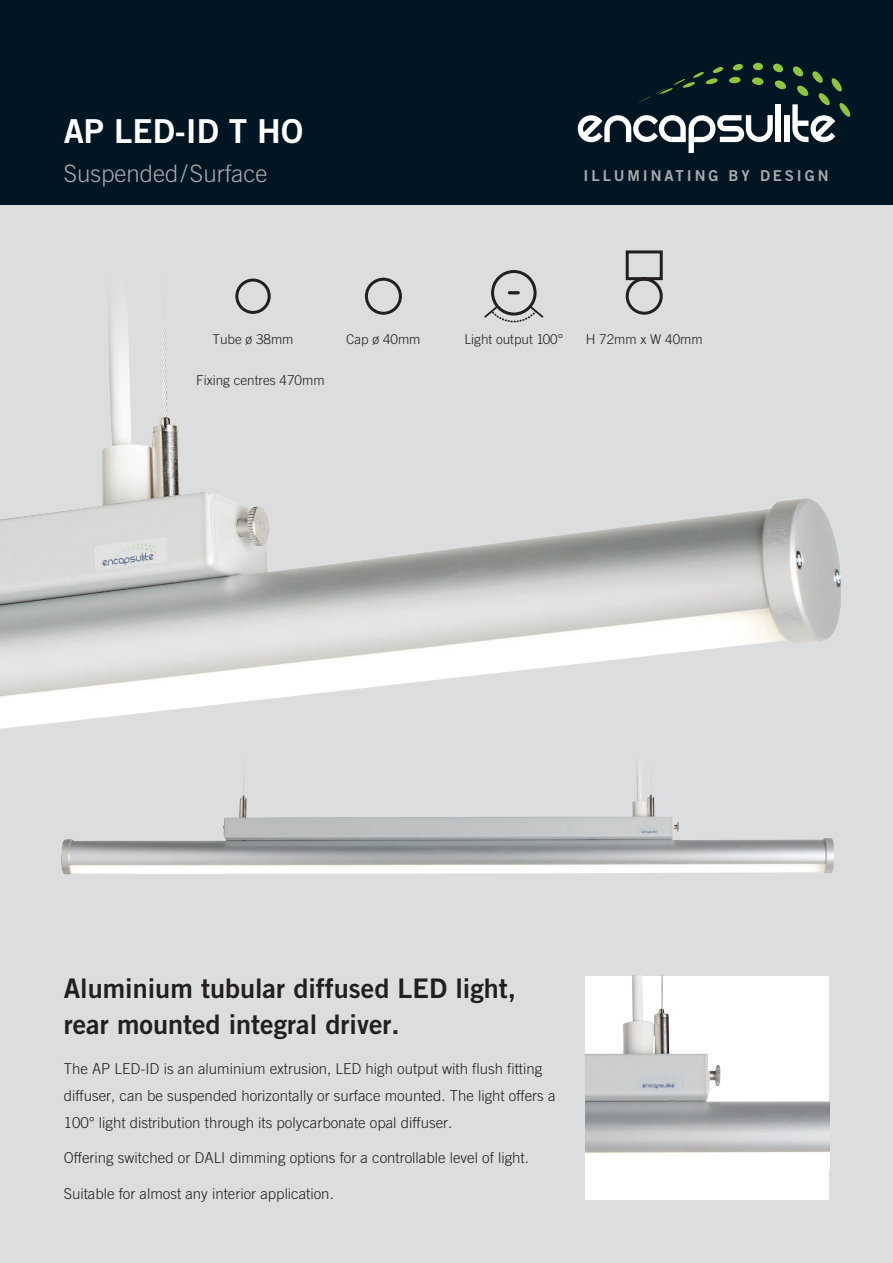
<style>
.page{position:relative;width:893px;height:1263px;background:#dcdddf}
.page>*{position:absolute;margin:0;border:0;box-sizing:border-box;transform-origin:0 0}
.t1{font:33px "Trade Gothic Bold Two";color:#fff}
.t2{font:27px "Trade Gothic Bold Two";color:#231f20}
.t3{font:300 24px "Trade Gothic";color:#a8a9ad}
.t4{font:300 15px/27px "Trade Gothic";color:#231f20}
.t5{font:15px "Trade Gothic Bold Two";letter-spacing:.19em;color:#a8a9ad}
.t6{font:300 13.5px "Trade Gothic";color:#231f20}
</style>
<div class="page">
<div style="left:0;top:0;width:893px;height:204px;background:#011622"></div>
<div style="left:585px;top:976px;width:244px;height:223px;background:#fff"></div>
<svg style="left:578px;top:115px;width:195px;height:38px"></svg>
<div style="left:776px;top:104px;width:5px;height:38px;background:#fff"></div>
<div style="left:784px;top:115px;width:5px;height:27px;background:#fff"></div>
<div style="left:753px;top:63px;width:10px;height:7px;background:#8bc63e;border-radius:50%"></div>
<svg style="left:773px;top:63px;width:10px;height:10px"></svg>
<svg style="left:638px;top:64px;width:105px;height:39px"></svg>
<div style="left:752px;top:77px;width:11px;height:8px;background:#8bc63e;border-radius:50%"></div>
<svg style="left:775px;top:80px;width:11px;height:10px"></svg>
<svg style="left:792px;top:66px;width:59px;height:76px"></svg>
<img style="left:0;top:204px;width:893px;height:772px">
<img style="left:47px;top:668px;width:807px;height:219px">
<img style="left:585px;top:976px;width:244px;height:177px">
<h1 class="t1" style="left:64px;top:110px;width:71px">AP LED</h1>
<h1 class="t1" style="left:175px;top:110px;width:130px">-ID T HO</h1>
<h3 class="t3" style="left:64px;top:159px;width:205px">Suspended/Surface</h3>
<p class="t5" style="left:584px;top:167px;width:246px">Illumi nati ng by desi gn</p>
<p class="t6" style="left:212px;top:331px;width:83px">Tube ø 38mm</p>
<p class="t6" style="left:346px;top:331px;width:76px">Cap ø 40mm</p>
<p class="t6" style="left:464px;top:331px;width:100px">Light output 100°</p>
<p class="t6" style="left:586px;top:331px;width:119px">H 72mm x W 40mm</p>
<p class="t6" style="left:196px;top:372px;width:130px">Fixing centres 470mm</p>
<h2 class="t2" style="left:64px;top:971px;width:351px">Aluminium tubular diffused LED</h2>
<h2 class="t2" style="left:455px;top:971px;width:62px">light,</h2>
<h2 class="t2" style="left:64px;top:1007px;width:337px">rear mounted integral driver.</h2>
<p class="t4" style="left:64px;top:1054px;width:493px">The AP LED-ID is an aluminium extrusion, LED high output with flush fitting diffuser, can be suspended horizontally or surface mounted. The light offers a<br>100° light distribution through its polycarbonate opal diffuser.</p>
<p class="t4" style="left:64px;top:1144px;width:467px">Offering switched or DALI dimming options for a controllable level of light.</p>
<p class="t4" style="left:64px;top:1179px;width:272px">Suitable for almost any interior application.</p>
</div>
